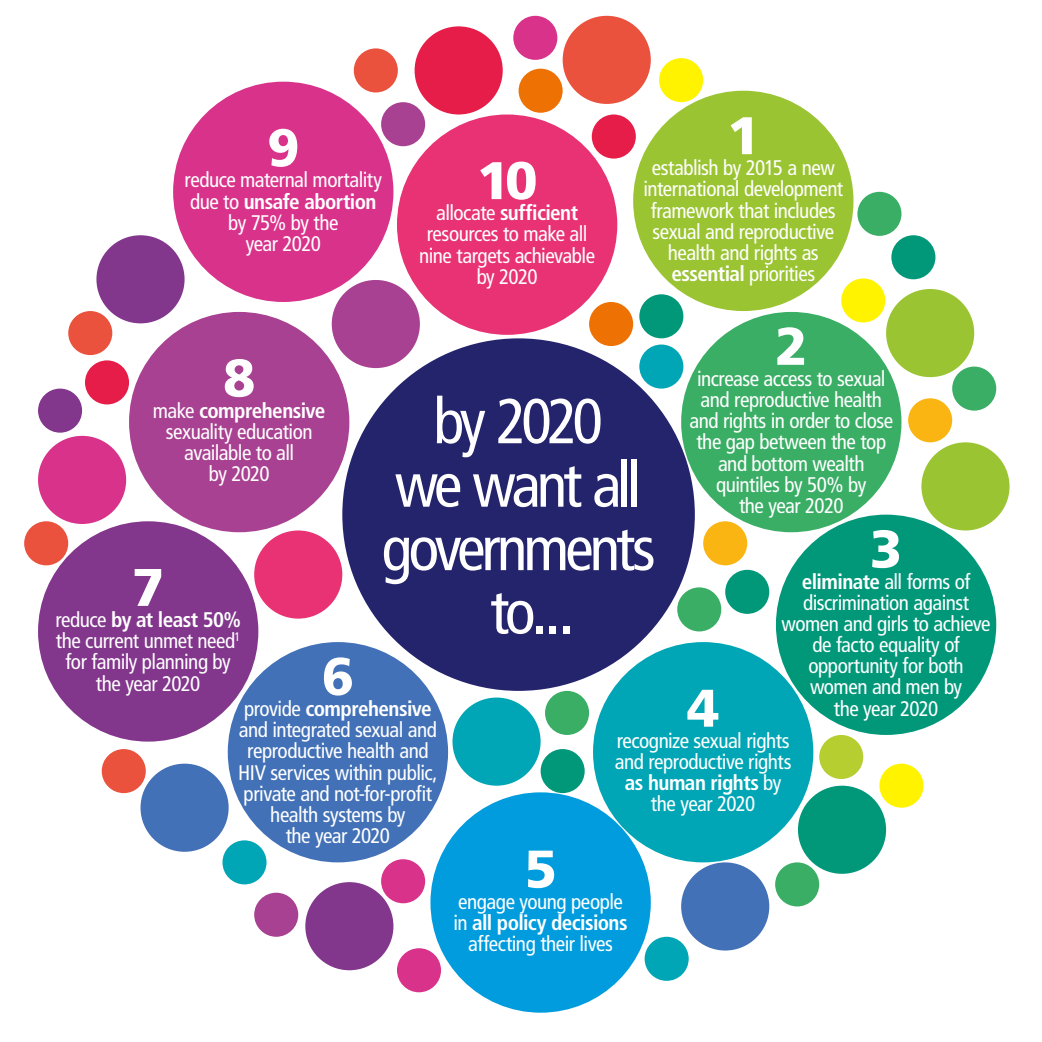
<style>
.page{position:relative;width:1042px;height:1042px;background:#fff}
.page>*{position:absolute;margin:0;border:0;box-sizing:border-box;transform-origin:0 0}
.t1{font:condensed 63.52px/63.5px "Frutiger LT Std";letter-spacing:-.065em;color:#fff;text-align:center}
.t2{font:900 52.85px "Frutiger LT Std";color:#fff}
.t3{font:condensed 21.18px/21.2px "Frutiger LT Std";letter-spacing:-.025em;color:#fff;text-align:center}
.s1{font-weight:700}
</style>
<div class="page">
<div style="left:342px;top:338px;width:353px;height:353px;background:#24246c;border-radius:50%"></div>
<div style="left:381px;top:102px;width:44px;height:44px;background:#a84191;border-radius:50%"></div>
<div style="left:354px;top:48px;width:44px;height:44px;background:#ea523e;border-radius:50%"></div>
<div style="left:518px;top:69px;width:45px;height:44px;background:#ee7203;border-radius:50%"></div>
<div style="left:592px;top:114px;width:44px;height:45px;background:#e61d48;border-radius:50%"></div>
<div style="left:513px;top:16px;width:44px;height:44px;background:#d9328a;border-radius:50%"></div>
<div style="left:38px;top:389px;width:44px;height:44px;background:#82368c;border-radius:50%"></div>
<div style="left:24px;top:521px;width:44px;height:44px;background:#ea523e;border-radius:50%"></div>
<div style="left:102px;top:749px;width:44px;height:44px;background:#ea523e;border-radius:50%"></div>
<div style="left:222px;top:840px;width:44px;height:44px;background:#00a6b5;border-radius:50%"></div>
<div style="left:85px;top:360px;width:44px;height:44px;background:#e61d48;border-radius:50%"></div>
<div style="left:68px;top:311px;width:44px;height:44px;background:#ea523e;border-radius:50%"></div>
<div style="left:381px;top:859px;width:44px;height:44px;background:#d9328a;border-radius:50%"></div>
<div style="left:397px;top:948px;width:44px;height:44px;background:#d9328a;border-radius:50%"></div>
<div style="left:254px;top:892px;width:44px;height:45px;background:#a84191;border-radius:50%"></div>
<div style="left:659px;top:58px;width:44px;height:44px;background:#fff300;border-radius:50%"></div>
<div style="left:332px;top:280px;width:88px;height:88px;background:#a84191;border-radius:50%"></div>
<div style="left:563px;top:16px;width:88px;height:88px;background:#ea523e;border-radius:50%"></div>
<div style="left:414px;top:26px;width:89px;height:88px;background:#e61d48;border-radius:50%"></div>
<div style="left:886px;top:289px;width:88px;height:88px;background:#9ac431;border-radius:50%"></div>
<div style="left:921px;top:442px;width:88px;height:88px;background:#9ac431;border-radius:50%"></div>
<div style="left:38px;top:436px;width:88px;height:88px;background:#d9328a;border-radius:50%"></div>
<div style="left:254px;top:530px;width:88px;height:88px;background:#e83273;border-radius:50%"></div>
<div style="left:96px;top:235px;width:89px;height:88px;background:#82368c;border-radius:50%"></div>
<div style="left:140px;top:763px;width:89px;height:89px;background:#4371b7;border-radius:50%"></div>
<div style="left:305px;top:882px;width:88px;height:88px;background:#82368c;border-radius:50%"></div>
<div style="left:452px;top:697px;width:88px;height:88px;background:#00a6b5;border-radius:50%"></div>
<div style="left:681px;top:862px;width:88px;height:88px;background:#4371b7;border-radius:50%"></div>
<div style="left:798px;top:785px;width:88px;height:89px;background:#009879;border-radius:50%"></div>
<div style="left:879px;top:763px;width:44px;height:45px;background:#fff300;border-radius:50%"></div>
<div style="left:644px;top:937px;width:45px;height:44px;background:#00a6b5;border-radius:50%"></div>
<div style="left:775px;top:862px;width:44px;height:44px;background:#3bae66;border-radius:50%"></div>
<div style="left:819px;top:735px;width:44px;height:44px;background:#b6ce2f;border-radius:50%"></div>
<div style="left:677px;top:587px;width:44px;height:44px;background:#3bae66;border-radius:50%"></div>
<div style="left:545px;top:691px;width:44px;height:44px;background:#3bae66;border-radius:50%"></div>
<div style="left:703px;top:521px;width:44px;height:44px;background:#fab513;border-radius:50%"></div>
<div style="left:540px;top:749px;width:45px;height:44px;background:#009879;border-radius:50%"></div>
<div style="left:725px;top:570px;width:44px;height:44px;background:#009879;border-radius:50%"></div>
<div style="left:952px;top:366px;width:44px;height:45px;background:#3bae66;border-radius:50%"></div>
<div style="left:857px;top:192px;width:44px;height:44px;background:#3bae66;border-radius:50%"></div>
<div style="left:891px;top:235px;width:44px;height:44px;background:#009879;border-radius:50%"></div>
<div style="left:841px;top:278px;width:44px;height:44px;background:#fff300;border-radius:50%"></div>
<div style="left:908px;top:398px;width:44px;height:44px;background:#fab513;border-radius:50%"></div>
<div style="left:639px;top:344px;width:44px;height:45px;background:#00a6b5;border-radius:50%"></div>
<div style="left:589px;top:302px;width:44px;height:44px;background:#ee7203;border-radius:50%"></div>
<div style="left:639px;top:294px;width:44px;height:44px;background:#009879;border-radius:50%"></div>
<div style="left:173px;top:82px;width:220px;height:220px;background:#d9328a;border-radius:50%"></div>
<div style="left:430px;top:792px;width:221px;height:220px;background:#009cde;border-radius:50%"></div>
<div style="left:228px;top:642px;width:220px;height:220px;background:#4371b7;border-radius:50%"></div>
<div style="left:38px;top:521px;width:220px;height:220px;background:#82368c;border-radius:50%"></div>
<div style="left:633px;top:91px;width:220px;height:220px;background:#9ac431;border-radius:50%"></div>
<div style="left:681px;top:312px;width:220px;height:220px;background:#3bae66;border-radius:50%"></div>
<div style="left:776px;top:515px;width:220px;height:220px;background:#009879;border-radius:50%"></div>
<div style="left:593px;top:642px;width:220px;height:220px;background:#00a6b5;border-radius:50%"></div>
<div style="left:129px;top:312px;width:220px;height:220px;background:#a84191;border-radius:50%"></div>
<div style="left:397px;top:114px;width:220px;height:221px;background:#e83273;border-radius:50%"></div>
<h2 class="t2" style="left:267px;top:116px;width:34px">9</h2>
<p class="t3" style="left:185px;top:170px;width:199px">reduce maternal mortality due to <span class="s1">unsafe abortion </span>by 75% by the<br>year 2020</p>
<h2 class="t2" style="left:477px;top:149px;width:62px">10</h2>
<p class="t3" style="left:419px;top:202px;width:177px">allocate <span class="s1">sufficient </span>resources to make all nine targets achievable by 2020</p>
<h2 class="t2" style="left:727px;top:104px;width:34px">1</h2>
<p class="t3" style="left:643px;top:158px;width:201px">establish by 2015 a new international development framework that includes sexual and reproductive health and rights as <span class="s1">essential</span> priorities</p>
<h2 class="t2" style="left:775px;top:314px;width:34px">2</h2>
<p class="t3" style="left:689px;top:368px;width:205px">increase access to sexual and reproductive health and rights in order to close the gap between the top and bottom wealth quintiles by 50% by<br>the year 2020</p>
<h2 class="t2" style="left:870px;top:517px;width:34px">3</h2>
<p class="t3" style="left:781px;top:571px;width:211px"><span class="s1">eliminate</span> all forms of discrimination against women and girls to achieve de facto equality of opportunity for both women and men by</p>
<h2 class="t2" style="left:223px;top:346px;width:34px">8</h2>
<p class="t3" style="left:153px;top:400px;width:174px">make <span class="s1">comprehensive </span>sexuality education available to all<br>by 2020</p>
<h1 class="t1" style="left:382px;top:390px;width:275px">by 2020<br>we want all governments to...</h1>
<h2 class="t2" style="left:132px;top:555px;width:34px">7</h2>
<p class="t3" style="left:55px;top:609px;width:187px">reduce <span class="s1">by at least 50% </span>the current unmet need<sup>1 </sup>for family planning by the year 2020</p>
<h2 class="t2" style="left:322px;top:644px;width:34px">6</h2>
<p class="t3" style="left:238px;top:698px;width:201px">provide <span class="s1">comprehensive </span>and integrated sexual and reproductive health and<br>HIV services within public, private and not-for-profit health systems by<br>the year 2020</p>
<h2 class="t2" style="left:687px;top:676px;width:34px">4</h2>
<p class="t3" style="left:834px;top:698px;width:106px">the year 2020</p>
<p class="t3" style="left:615px;top:730px;width:178px">recognize sexual rights and reproductive rights <span class="s1">as human rights</span> by the year 2020</p>
<h2 class="t2" style="left:524px;top:837px;width:34px">5</h2>
<p class="t3" style="left:453px;top:891px;width:176px">engage young people in <span class="s1">all policy decisions </span>affecting their lives</p>
</div>
